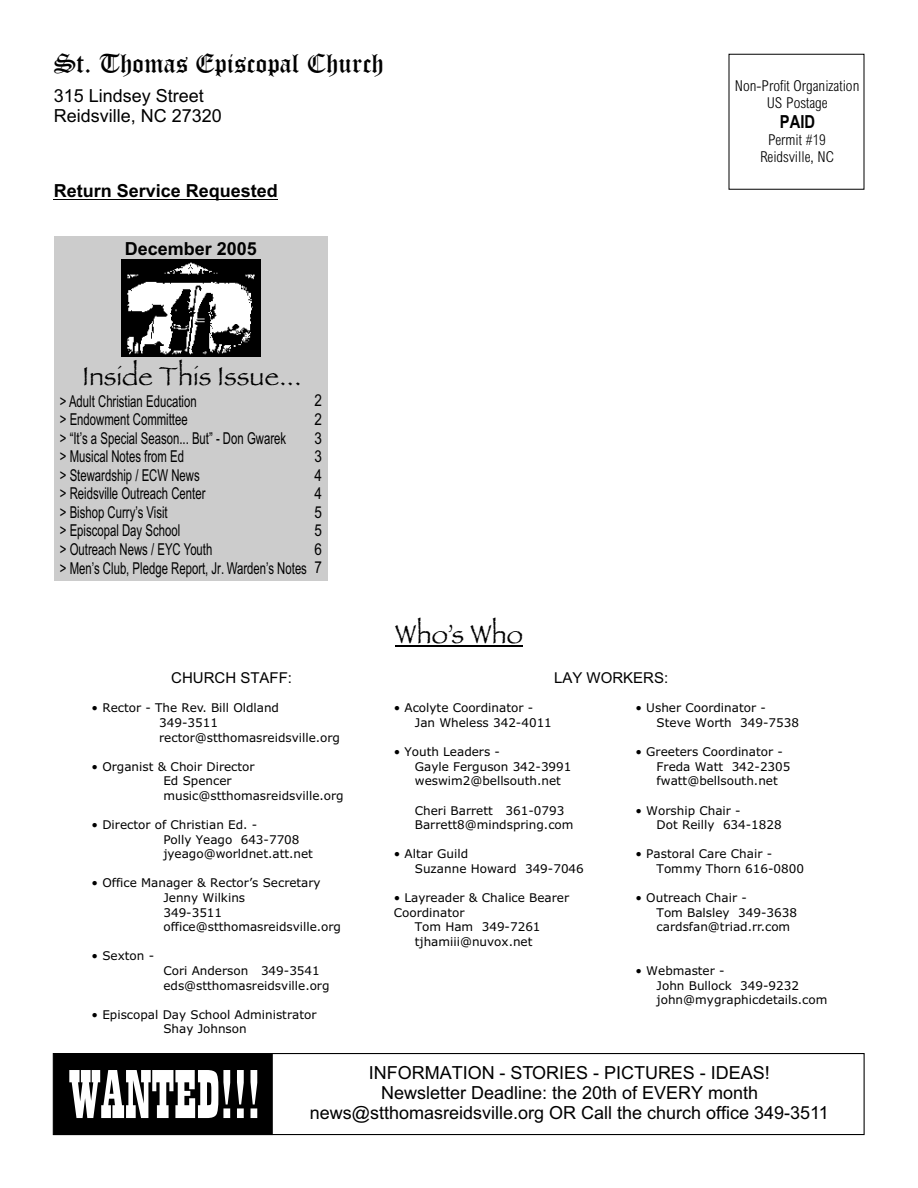
<style>
.page{position:relative;width:918px;height:1188px;background:#fff}
.page>*{position:absolute;margin:0;border:0;box-sizing:border-box;transform-origin:0 0}
.t1{font:72px "Playbill";color:#fff}
.t2{font:27px "Papyrus LET";color:#000}
.t3{font:27px "Old English Text";color:#000}
.t4{font:18px/20.1px "Arial";color:#000}
.t5{font:700 18px "Arial";color:#000}
.t6{font:700 18px "Arial Narrow";color:#000}
.t7{font:16.35px/18.6px "Arial Narrow";color:#000;scale:.85 1}
.t8{font:16.35px/18.6px "Arial Narrow";color:#000;text-align:justify}
.t9{font:300 15px/16.8px "Arial MT Condensed";color:#000;text-align:center}
.t10{font:15px "Arial";color:#000}
.t11{font:12px/14.5px "Verdana";color:#000}
</style>
<div class="page">
<div style="left:54px;top:236px;width:273px;height:345px;background:#ccc"></div>
<div style="left:53px;top:1053px;width:812px;height:82px;border:1px solid #000"></div>
<div style="left:54px;top:1053px;width:218px;height:82px;background:#000"></div>
<hr style="left:395px;top:645px;width:128px;height:2px;background:#000">
<hr style="left:54px;top:199px;width:224px;height:1px;background:#000">
<img style="left:121px;top:259px;width:139px;height:98px">
<h2 class="t3" style="left:54px;top:55px;width:331px">St. Thomas Episcopal Church</h2>
<h3 class="t4" style="left:54px;top:87px;width:169px">315 Lindsey Street<br>Reidsville, NC 27320</h3>
<h3 class="t5" style="left:54px;top:184px;width:225px">Return Service Requested</h3>
<h3 class="t5" style="left:125px;top:242px;width:134px">December 2005</h3>
<h2 class="t2" style="left:83px;top:360px;width:220px">Inside This Issue...</h2>
<h3 class="t7" style="left:60px;top:393px;width:268px">&gt; Adult Christian Education<br>&gt; Endowment Committee<br>&gt; “It’s a Special Season... But” - Don Gwarek &gt; Musical Notes from Ed</h3>
<h3 class="t7" style="left:60px;top:467px;width:173px">&gt; Stewardship / ECW News &gt; Reidsville Outreach Center &gt; Bishop Curry’s Visit<br>&gt; Episcopal Day School</h3>
<h3 class="t7" style="left:60px;top:541px;width:292px">&gt; Outreach News / EYC Youth<br>&gt; Men’s Club, Pledge Report, Jr. Warden’s Notes</h3>
<h3 class="t8" style="left:315px;top:393px;width:9px">2<br>2<br>3<br>3<br>4<br>4<br>5<br>5<br>6<br>7</h3>
<h2 class="t2" style="left:395px;top:618px;width:129px">Who’s Who</h2>
<p class="t9" style="left:735px;top:78px;width:126px">Non-Profit Organization<br>US Postage</p>
<h3 class="t6" style="left:780px;top:115px;width:37px">PAID</h3>
<p class="t9" style="left:760px;top:133px;width:75px">Permit #19<br>Reidsville, NC</p>
<p class="t10" style="left:171px;top:673px;width:122px">CHURCH STAFF:</p>
<p class="t10" style="left:554px;top:673px;width:116px">LAY WORKERS:</p>
<p class="t11" style="left:159px;top:702px;width:182px;text-indent:-68px">• Rector - The Rev. Bill Oldland<br>349-3511 rector@stthomasreidsville.org</p>
<p class="t11" style="left:163px;top:760px;width:182px;text-indent:-72px">• Organist &amp; Choir Director<br>Ed Spencer music@stthomasreidsville.org</p>
<p class="t11" style="left:163px;top:819px;width:151px;text-indent:-72px">• Director of Christian Ed. -<br>Polly Yeago 643-7708 jyeago@worldnet.att.net</p>
<p class="t11" style="left:163px;top:877px;width:179px;text-indent:-72px">• Office Manager &amp; Rector’s Secretary<br>Jenny Wilkins<br>349-3511 office@stthomasreidsville.org</p>
<p class="t11" style="left:92px;top:950px;width:64px">• Sexton -</p>
<p class="t11" style="left:163px;top:964px;width:168px">Cori Anderson 349-3541 eds@stthomasreidsville.org</p>
<p class="t11" style="left:92px;top:1008px;width:226px;text-align:center">• Episcopal Day School Administrator<br>Shay Johnson</p>
<p class="t11" style="left:415px;top:702px;width:139px;text-indent:-21px">• Acolyte Coordinator -<br>Jan Wheless 342-4011</p>
<p class="t11" style="left:415px;top:746px;width:158px;text-indent:-21px">• Youth Leaders -<br>Gayle Ferguson 342-3991 weswim2@bellsouth.net</p>
<p class="t11" style="left:415px;top:804px;width:160px">Cheri Barrett 361-0793<br>Barrett8@mindspring.com</p>
<p class="t11" style="left:415px;top:848px;width:171px;text-indent:-21px">• Altar Guild<br>Suzanne Howard 349-7046</p>
<p class="t11" style="left:394px;top:891px;width:177px">• Layreader &amp; Chalice Bearer</p>
<p class="t11" style="left:394px;top:906px;width:72px">Coordinator</p>
<p class="t11" style="left:415px;top:921px;width:127px">Tom Ham 349-7261</p>
<p class="t11" style="left:415px;top:935px;width:119px">tjhamiii@nuvox.net</p>
<p class="t11" style="left:657px;top:702px;width:144px;text-indent:-21px">• Usher Coordinator -<br>Steve Worth 349-7538</p>
<p class="t11" style="left:657px;top:746px;width:135px;text-indent:-21px">• Greeters Coordinator -<br>Freda Watt 342-2305 fwatt@bellsouth.net</p>
<p class="t11" style="left:657px;top:804px;width:127px;text-indent:-21px">• Worship Chair -<br>Dot Reilly 634-1828</p>
<p class="t11" style="left:657px;top:848px;width:149px;text-indent:-21px">• Pastoral Care Chair -<br>Tommy Thorn 616-0800</p>
<p class="t11" style="left:657px;top:891px;width:142px;text-indent:-21px">• Outreach Chair -<br>Tom Balsley 349-3638 cardsfan@triad.rr.com</p>
<p class="t11" style="left:657px;top:964px;width:172px;text-indent:-21px">• Webmaster -<br>John Bullock 349-9232 john@mygraphicdetails.com</p>
<h1 class="t1" style="left:69px;top:1070px;width:193px">WANTED!!!</h1>
<h3 class="t4" style="left:369px;top:1064px;width:403px;text-align:center">INFORMATION - STORIES - PICTURES - IDEAS!<br>Newsletter Deadline: the 20th of EVERY month</h3>
<h3 class="t4" style="left:310px;top:1104px;width:520px">news@stthomasreidsville.org OR Call the church office 349-3511</h3>
</div>
